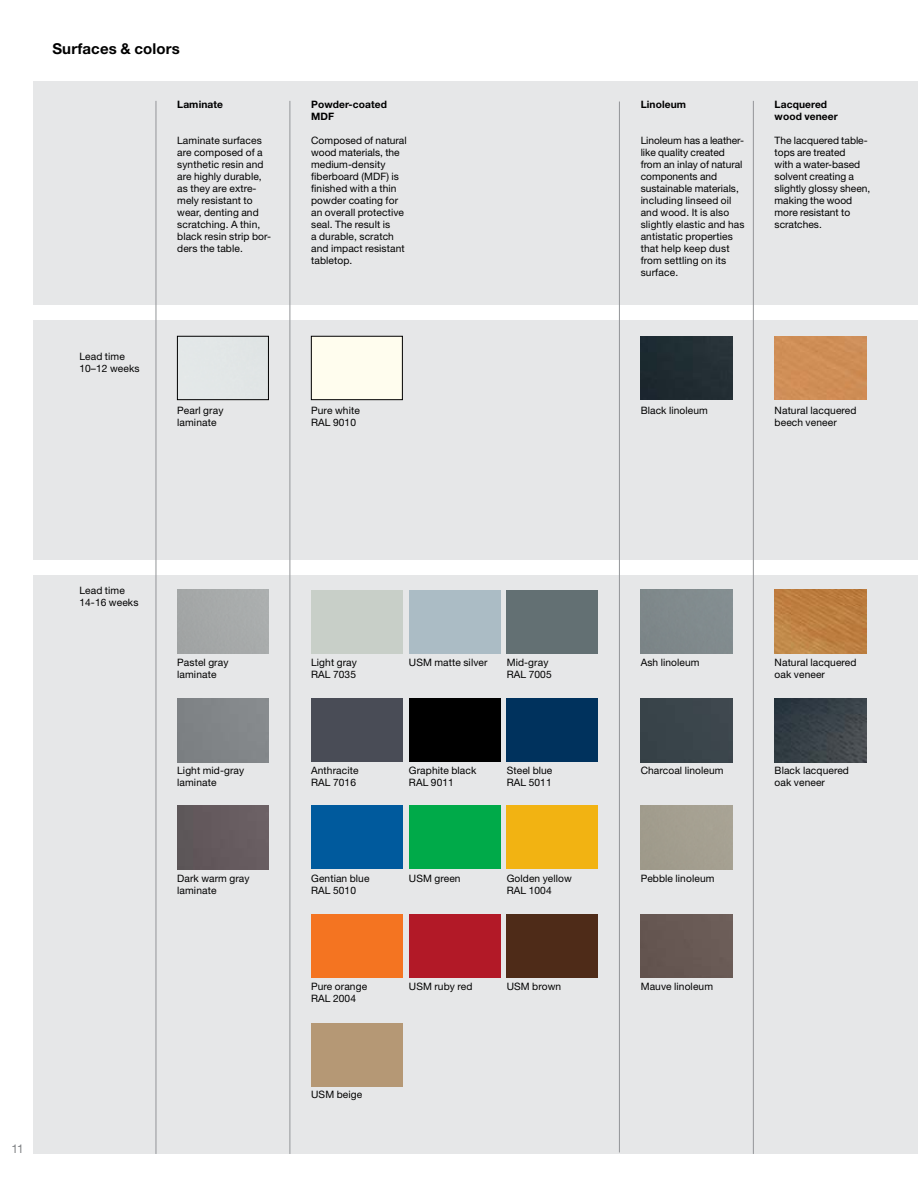
<style>
.page{position:relative;width:918px;height:1188px;background:#fff}
.page>*{position:absolute;margin:0;border:0;box-sizing:border-box;transform-origin:0 0}
.t1{font:700 15px "Helvetica Neue";letter-spacing:.01em;color:#000}
.t2{font:12px "Helvetica Neue";color:#808285}
.t3{font:10.2px/12px "Helvetica Neue";letter-spacing:.01em;color:#000}
.t4{font:700 10.2px/12px "Helvetica Neue";letter-spacing:.01em;color:#000}
</style>
<div class="page">
<div style="left:34px;top:320px;width:884px;height:239px;background:#e6e7e8"></div>
<div style="left:34px;top:81px;width:884px;height:223px;background:#e6e7e8"></div>
<div style="left:34px;top:575px;width:884px;height:579px;background:#e6e7e8"></div>
<div style="left:641px;top:914px;width:91px;height:64px;background:#675853"></div>
<div style="left:641px;top:336px;width:91px;height:64px;background:#202d33"></div>
<div style="left:641px;top:698px;width:91px;height:64px;background:#3b454c"></div>
<img style="left:775px;top:698px;width:91px;height:64px">
<img style="left:775px;top:590px;width:91px;height:63px">
<div style="left:775px;top:336px;width:91px;height:64px;background:#cf8e56"></div>
<div style="left:177px;top:336px;width:92px;height:64px;border:1px solid #000"></div>
<div style="left:409px;top:590px;width:91px;height:63px;background:#abbcc5"></div>
<div style="left:507px;top:805px;width:91px;height:64px;background:#f2b312"></div>
<div style="left:409px;top:914px;width:91px;height:64px;background:#b21927"></div>
<div style="left:507px;top:914px;width:91px;height:64px;background:#4e2b18"></div>
<div style="left:507px;top:590px;width:91px;height:63px;background:#637073"></div>
<div style="left:409px;top:698px;width:91px;height:64px;background:#000"></div>
<div style="left:507px;top:698px;width:91px;height:64px;background:#00325d"></div>
<div style="left:311px;top:336px;width:91px;height:64px;background:#fffdee"></div>
<div style="left:311px;top:336px;width:92px;height:64px;border:1px solid #000"></div>
<div style="left:311px;top:590px;width:92px;height:63px;background:#c8cfc8"></div>
<div style="left:311px;top:914px;width:92px;height:64px;background:#f47421"></div>
<div style="left:311px;top:1023px;width:92px;height:63px;background:#b59875"></div>
<div style="left:311px;top:698px;width:92px;height:64px;background:#494c56"></div>
<div style="left:311px;top:805px;width:92px;height:64px;background:#005a9d"></div>
<div style="left:409px;top:805px;width:91px;height:64px;background:#00aa49"></div>
<hr style="left:290px;top:101px;width:1px;height:1053px;background:#939598">
<hr style="left:156px;top:101px;width:1px;height:1053px;background:#939598">
<hr style="left:619px;top:102px;width:1px;height:1050px;background:#939598">
<hr style="left:753px;top:101px;width:1px;height:1053px;background:#939598">
<h1 class="t1" style="left:52px;top:39px;width:129px">Surfaces &amp; colors</h1>
<p class="t4" style="left:177px;top:98px;width:47px">Laminate</p>
<p class="t3" style="left:177px;top:134px;width:95px">Laminate surfaces are composed of a synthetic resin and are highly durable, as they are extre&shy;mely resistant to wear, denting and scratching. A thin, black resin strip bor&shy;ders the table.</p>
<p class="t3" style="left:79px;top:350px;width:62px">Lead time<br>10–12 weeks</p>
<p class="t3" style="left:177px;top:404px;width:48px">Pearl gray laminate</p>
<p class="t4" style="left:311px;top:98px;width:77px">Powder-coated<br>MDF</p>
<p class="t3" style="left:311px;top:134px;width:97px">Composed of natural wood materials, the medium-density fiberboard (MDF) is finished with a thin powder coating for an overall protective seal. The result is<br>a durable, scratch and impact resistant tabletop.</p>
<p class="t3" style="left:311px;top:404px;width:50px">Pure white<br>RAL 9010</p>
<p class="t3" style="left:79px;top:584px;width:61px">Lead time<br>14-16 weeks</p>
<p class="t3" style="left:177px;top:656px;width:53px">Pastel gray laminate</p>
<p class="t3" style="left:177px;top:764px;width:69px">Light mid-gray laminate</p>
<p class="t3" style="left:177px;top:872px;width:74px">Dark warm gray laminate</p>
<p class="t2" style="left:11px;top:1142px;width:14px">11</p>
<p class="t3" style="left:311px;top:656px;width:47px">Light gray<br>RAL 7035</p>
<p class="t3" style="left:311px;top:764px;width:49px">Anthracite<br>RAL 7016</p>
<p class="t3" style="left:409px;top:656px;width:80px">USM matte silver</p>
<p class="t3" style="left:507px;top:656px;width:46px">Mid-gray<br>RAL 7005</p>
<p class="t3" style="left:409px;top:764px;width:69px">Graphite black<br>RAL 9011</p>
<p class="t3" style="left:507px;top:764px;width:47px">Steel blue<br>RAL 5011</p>
<p class="t3" style="left:311px;top:872px;width:60px">Gentian blue<br>RAL 5010</p>
<p class="t3" style="left:409px;top:872px;width:53px">USM green</p>
<p class="t3" style="left:507px;top:872px;width:67px">Golden yellow<br>RAL 1004</p>
<p class="t3" style="left:311px;top:980px;width:57px">Pure orange<br>RAL 2004</p>
<p class="t3" style="left:311px;top:1088px;width:53px">USM beige</p>
<p class="t3" style="left:409px;top:980px;width:65px">USM ruby red</p>
<p class="t3" style="left:507px;top:980px;width:56px">USM brown</p>
<p class="t4" style="left:641px;top:98px;width:47px">Linoleum</p>
<p class="t3" style="left:641px;top:134px;width:105px">Linoleum has a leather&shy;like quality created from an inlay of natural components and sustainable materials, including linseed oil and wood. It is also slightly elastic and has antistatic properties that help keep dust from settling on its surface.</p>
<p class="t4" style="left:775px;top:98px;width:65px">Lacquered wood veneer</p>
<p class="t3" style="left:775px;top:134px;width:97px">The lacquered table&shy;tops are treated<br>with a water-based solvent creating a slightly glossy sheen, making the wood more resistant to scratches.</p>
<p class="t3" style="left:641px;top:404px;width:69px">Black linoleum</p>
<p class="t3" style="left:775px;top:404px;width:83px">Natural lacquered beech veneer</p>
<p class="t3" style="left:641px;top:656px;width:60px">Ash linoleum</p>
<p class="t3" style="left:641px;top:764px;width:84px">Charcoal linoleum</p>
<p class="t3" style="left:641px;top:872px;width:75px">Pebble linoleum</p>
<p class="t3" style="left:641px;top:980px;width:74px">Mauve linoleum</p>
<p class="t3" style="left:775px;top:656px;width:83px">Natural lacquered oak veneer</p>
<p class="t3" style="left:775px;top:764px;width:76px">Black lacquered oak veneer</p>
</div>
